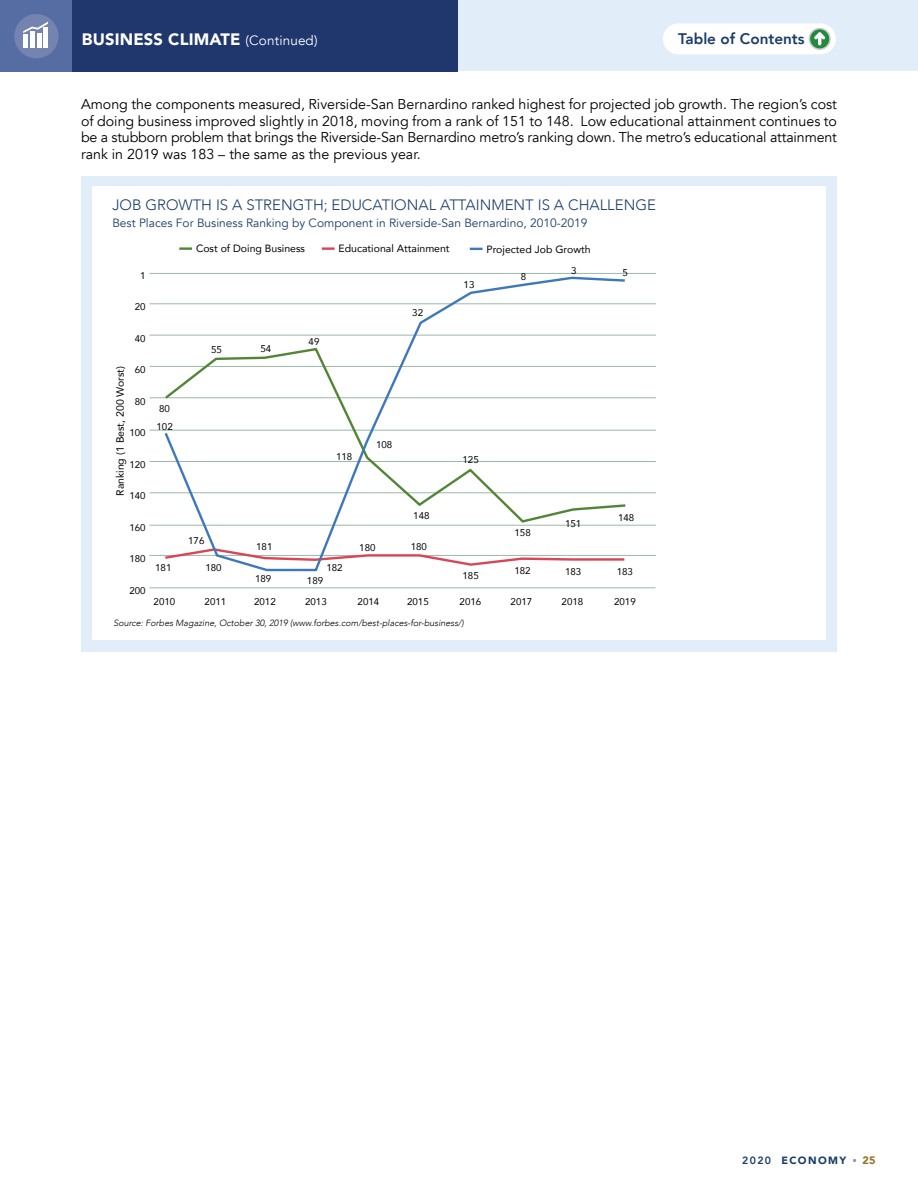
<style>
.page{position:relative;width:918px;height:1188px;background:#fff}
.page>*{position:absolute;margin:0;border:0;box-sizing:border-box;transform-origin:0 0}
.t1{font:900 16.5px "Avenir";letter-spacing:.01em;color:#fff}
.t2{font:800 15.3px "Avenir";color:#1b3d67}
.t3{font:300 15px "Avenir";color:#1b3d67}
.t4{font:14.25px/16.5px "Avenir";color:#000;text-align:justify}
.t5{font:12px "Avenir";color:#1b3d67}
.t6{font:900 10.8px "Avenir";color:#95732b}
.t7{font:10.5px "Avenir";color:#000}
.t8{font:900 10.5px "Avenir";letter-spacing:.13em;color:#1b3d67}
.t9{font:9.75px "Avenir";color:#000}
.t10{font:italic 300 9px "Avenir";color:#000}
.s1{font-weight:400;font-size:13.5px}
.s2{font-weight:800}
</style>
<div class="page">
<div style="left:241px;top:0;width:677px;height:71px;background:#e1eef9"></div>
<div style="left:0;top:0;width:458px;height:71px;background:#1f376d"></div>
<div style="left:0;top:0;width:71px;height:71px;background:#566da3"></div>
<div style="left:14px;top:14px;width:45px;height:44px;background:#7583b1;border-radius:50%"></div>
<div style="left:23px;top:35px;width:5px;height:13px;background:#fff"></div>
<div style="left:30px;top:32px;width:5px;height:16px;background:#fff"></div>
<hr style="left:37px;top:33px;width:4px;height:15px;background:#fff">
<div style="left:43px;top:28px;width:5px;height:20px;background:#fff"></div>
<svg style="left:23px;top:22px;width:25px;height:11px"></svg>
<div style="left:663px;top:23px;width:173px;height:31px;background:#fff;border-radius:15px"></div>
<svg style="left:809px;top:29px;width:21px;height:20px"></svg>
<div style="left:809px;top:28px;width:22px;height:22px;border:2px solid #c7c8ca;border-radius:50%"></div>
<svg style="left:814px;top:31px;width:11px;height:14px"></svg>
<div style="left:82px;top:176px;width:755px;height:476px;background:#e1eef9"></div>
<div style="left:92px;top:186px;width:734px;height:454px;background:#fff"></div>
<hr style="left:150px;top:587px;width:506px;height:1px;background:#9bb8a8">
<hr style="left:150px;top:555px;width:506px;height:1px;background:#9bb8a8">
<hr style="left:150px;top:525px;width:506px;height:1px;background:#9bb8a8">
<hr style="left:150px;top:492px;width:506px;height:1px;background:#9bb8a8">
<hr style="left:150px;top:461px;width:506px;height:1px;background:#9bb8a8">
<hr style="left:150px;top:430px;width:506px;height:1px;background:#9bb8a8">
<hr style="left:150px;top:397px;width:506px;height:1px;background:#9bb8a8">
<hr style="left:150px;top:366px;width:506px;height:1px;background:#9bb8a8">
<hr style="left:150px;top:335px;width:506px;height:1px;background:#9bb8a8">
<hr style="left:150px;top:303px;width:506px;height:1px;background:#9bb8a8">
<hr style="left:150px;top:273px;width:506px;height:1px;background:#9bb8a8">
<svg style="left:163px;top:276px;width:464px;height:296px"></svg>
<svg style="left:179px;top:247px;width:13px;height:3px"></svg>
<svg style="left:322px;top:247px;width:13px;height:3px"></svg>
<svg style="left:470px;top:248px;width:13px;height:2px"></svg>
<p class="t1" style="left:82px;top:25px;width:237px">BUSINESS CLIMATE <span class="s1">(Continued)</span></p>
<p class="t2" style="left:678px;top:27px;width:128px">Table of Contents</p>
<p class="t4" style="left:81px;top:96px;width:758px">Among the components measured, Riverside-San Bernardino ranked highest for projected job growth. The region’s cost of doing business improved slightly in 2018, moving from a rank of 151 to 148. Low educational attainment continues to be a stubborn problem that brings the Riverside-San Bernardino metro’s ranking down. The metro’s educational attainment rank in 2019 was 183 – the same as the previous year.</p>
<p class="t3" style="left:112px;top:196px;width:545px">JOB GROWTH IS A STRENGTH; EDUCATIONAL ATTAINMENT IS A CHALLENGE</p>
<p class="t5" style="left:112px;top:216px;width:477px">Best Places For Business Ranking by Component in Riverside-San Bernardino, 2010-2019</p>
<p class="t9" style="left:140px;top:267px;width:7px">1</p>
<p class="t9" style="left:135px;top:299px;width:12px">20</p>
<p class="t9" style="left:135px;top:330px;width:12px">40</p>
<p class="t9" style="left:135px;top:362px;width:12px">60</p>
<p class="t9" style="left:135px;top:393px;width:12px">80</p>
<p class="t9" style="left:129px;top:425px;width:18px">100</p>
<p class="t9" style="left:129px;top:456px;width:18px">120</p>
<p class="t9" style="left:129px;top:488px;width:18px">140</p>
<p class="t9" style="left:129px;top:519px;width:18px">160</p>
<p class="t9" style="left:129px;top:551px;width:18px">180</p>
<p class="t9" style="left:129px;top:582px;width:18px">200</p>
<p class="t7" style="left:112px;top:496px;width:131px;rotate:-90deg">Ranking (1 Best, 200 Worst)</p>
<p class="t7" style="left:196px;top:240px;width:110px">Cost of Doing Business</p>
<p class="t7" style="left:339px;top:240px;width:113px">Educational Attainment</p>
<p class="t7" style="left:487px;top:240px;width:106px">Projected Job Growth</p>
<p class="t9" style="left:159px;top:401px;width:12px">80</p>
<p class="t9" style="left:157px;top:418px;width:18px">102</p>
<p class="t9" style="left:211px;top:342px;width:12px">55</p>
<p class="t9" style="left:261px;top:341px;width:12px">54</p>
<p class="t9" style="left:309px;top:334px;width:12px">49</p>
<p class="t9" style="left:412px;top:304px;width:12px">32</p>
<p class="t9" style="left:336px;top:449px;width:18px">118</p>
<p class="t9" style="left:376px;top:437px;width:18px">108</p>
<p class="t9" style="left:155px;top:560px;width:18px">181</p>
<p class="t9" style="left:188px;top:533px;width:18px">176</p>
<p class="t9" style="left:205px;top:559px;width:18px">180</p>
<p class="t9" style="left:256px;top:538px;width:18px">181</p>
<p class="t9" style="left:326px;top:560px;width:18px">182</p>
<p class="t9" style="left:255px;top:571px;width:18px">189</p>
<p class="t9" style="left:307px;top:572px;width:18px">189</p>
<p class="t9" style="left:413px;top:508px;width:18px">148</p>
<p class="t9" style="left:359px;top:540px;width:18px">180</p>
<p class="t9" style="left:411px;top:539px;width:18px">180</p>
<p class="t9" style="left:464px;top:276px;width:12px">13</p>
<p class="t9" style="left:463px;top:452px;width:18px">125</p>
<p class="t9" style="left:463px;top:567px;width:18px">185</p>
<p class="t9" style="left:521px;top:268px;width:7px">8</p>
<p class="t9" style="left:571px;top:263px;width:7px">3</p>
<p class="t9" style="left:622px;top:265px;width:7px">5</p>
<p class="t9" style="left:515px;top:525px;width:18px">158</p>
<p class="t9" style="left:565px;top:516px;width:18px">151</p>
<p class="t9" style="left:618px;top:510px;width:18px">148</p>
<p class="t9" style="left:514px;top:563px;width:18px">182</p>
<p class="t9" style="left:565px;top:564px;width:18px">183</p>
<p class="t9" style="left:617px;top:564px;width:18px">183</p>
<p class="t9" style="left:154px;top:594px;width:23px">2010</p>
<p class="t9" style="left:205px;top:594px;width:23px">2011</p>
<p class="t9" style="left:254px;top:594px;width:23px">2012</p>
<p class="t9" style="left:305px;top:594px;width:23px">2013</p>
<p class="t9" style="left:358px;top:594px;width:23px">2014</p>
<p class="t9" style="left:407px;top:594px;width:23px">2015</p>
<p class="t9" style="left:460px;top:594px;width:23px">2016</p>
<p class="t9" style="left:511px;top:594px;width:23px">2017</p>
<p class="t9" style="left:562px;top:594px;width:23px">2018</p>
<p class="t9" style="left:614px;top:594px;width:23px">2019</p>
<p class="t10" style="left:113px;top:618px;width:352px">Source: Forbes Magazine, October 30, 2019 (www.forbes.com/best-places-for-business/)</p>
<p class="t8" style="left:742px;top:1152px;width:106px"><span class="s2">2020</span> ECONOMY</p>
<p class="t6" style="left:862px;top:1151px;width:15px">25</p>
</div>
